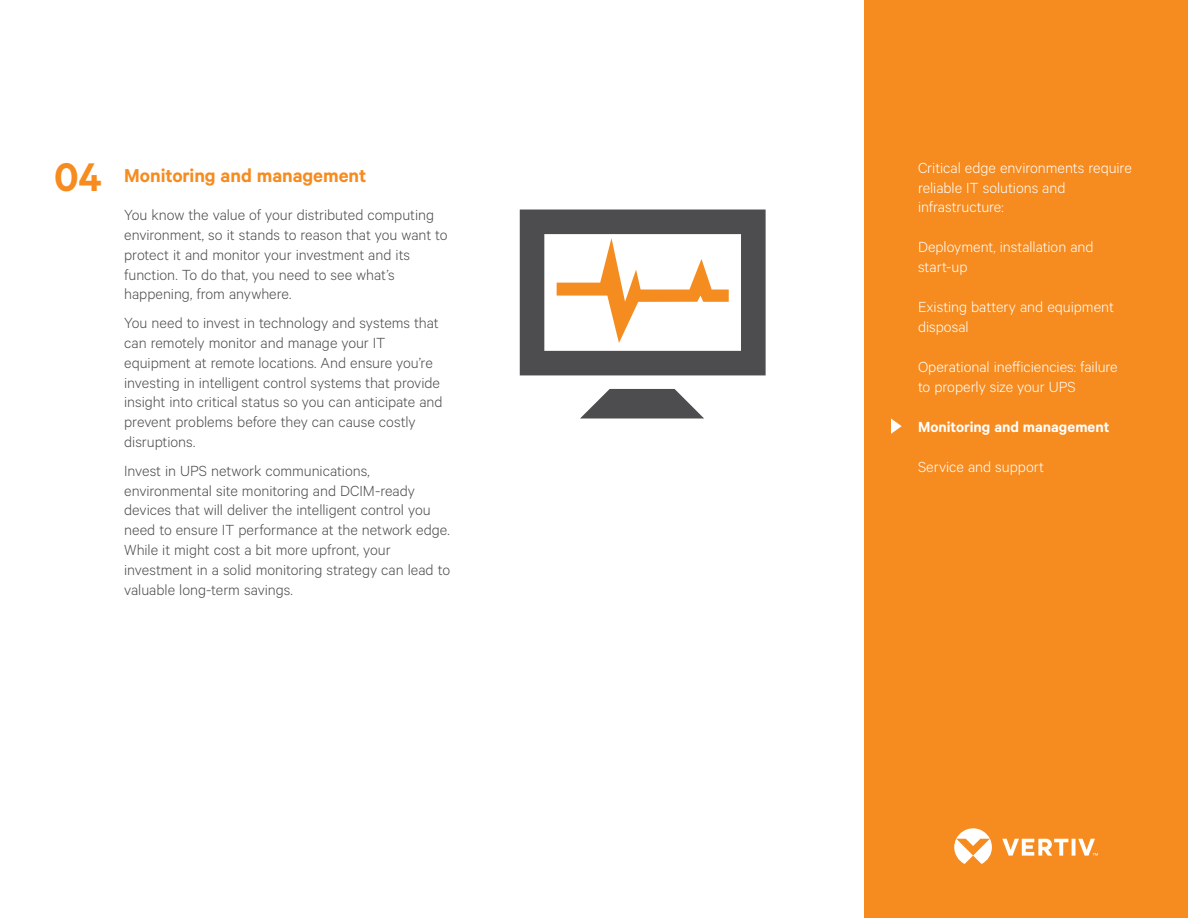
<style>
.page{position:relative;width:1188px;height:918px;background:#fff}
.page>*{position:absolute;margin:0;border:0;box-sizing:border-box;transform-origin:0 0}
.Vertiv_Orange_Main_H{font:600 45px "Calibre";color:#f68b1f}
.Vertiv_Orange_Main_H-2{font:600 21px "Calibre";color:#f68b1f}
.Vertiv_Body_Text{font:300 16.5px/19.8px "Calibre";color:#4b4c4d}
.Sidebar_Contents{font:300 16.5px/19.8px "Calibre";color:#fff}
.Sidebar_Contents-2{font:600 16.5px "Calibre";color:#fff}
</style>
<div class="page">
<div style="left:864px;top:0;width:324px;height:918px;background:#f68b1f"></div>
<svg style="left:954px;top:828px;width:144px;height:36px"></svg>
<svg style="left:891px;top:419px;width:11px;height:15px"></svg>
<svg style="left:520px;top:210px;width:246px;height:208px;fill:#4d4d4f"></svg>
<svg style="left:557px;top:238px;width:172px;height:105px"></svg>
<p class="Vertiv_Orange_Main_H" style="left:54px;top:150px;width:49px">04</p>
<p class="Sidebar_Contents" style="left:918px;top:157px;width:215px">Critical edge environments require reliable IT solutions and infrastructure:</p>
<p class="Sidebar_Contents" style="left:918px;top:237px;width:177px">Deployment, installation and start-up</p>
<p class="Sidebar_Contents" style="left:918px;top:296px;width:197px">Existing battery and equipment disposal</p>
<p class="Sidebar_Contents" style="left:918px;top:356px;width:201px">Operational inefficiencies: failure to properly size your UPS</p>
<p class="Sidebar_Contents-2" style="left:918px;top:417px;width:193px">Monitoring and management</p>
<p class="Sidebar_Contents" style="left:918px;top:456px;width:128px">Service and support</p>
<p class="Vertiv_Orange_Main_H-2" style="left:124px;top:163px;width:244px">Monitoring and management</p>
<p class="Vertiv_Body_Text" style="left:124px;top:204px;width:325px">You know the value of your distributed computing environment, so it stands to reason that you want to protect it and monitor your investment and its function. To do that, you need to see what’s happening, from anywhere.</p>
<p class="Vertiv_Body_Text" style="left:124px;top:312px;width:320px">You need to invest in technology and systems that can remotely monitor and manage your IT equipment at remote locations. And ensure you’re investing in intelligent control systems that provide insight into critical status so you can anticipate and prevent problems before they can cause costly disruptions.</p>
<p class="Vertiv_Body_Text" style="left:124px;top:460px;width:327px">Invest in UPS network communications, environmental site monitoring and DCIM-ready devices that will deliver the intelligent control you need to ensure IT performance at the network edge.<br>While it might cost a bit more upfront, your investment in a solid monitoring strategy can lead to valuable long-term savings.</p>
</div>
